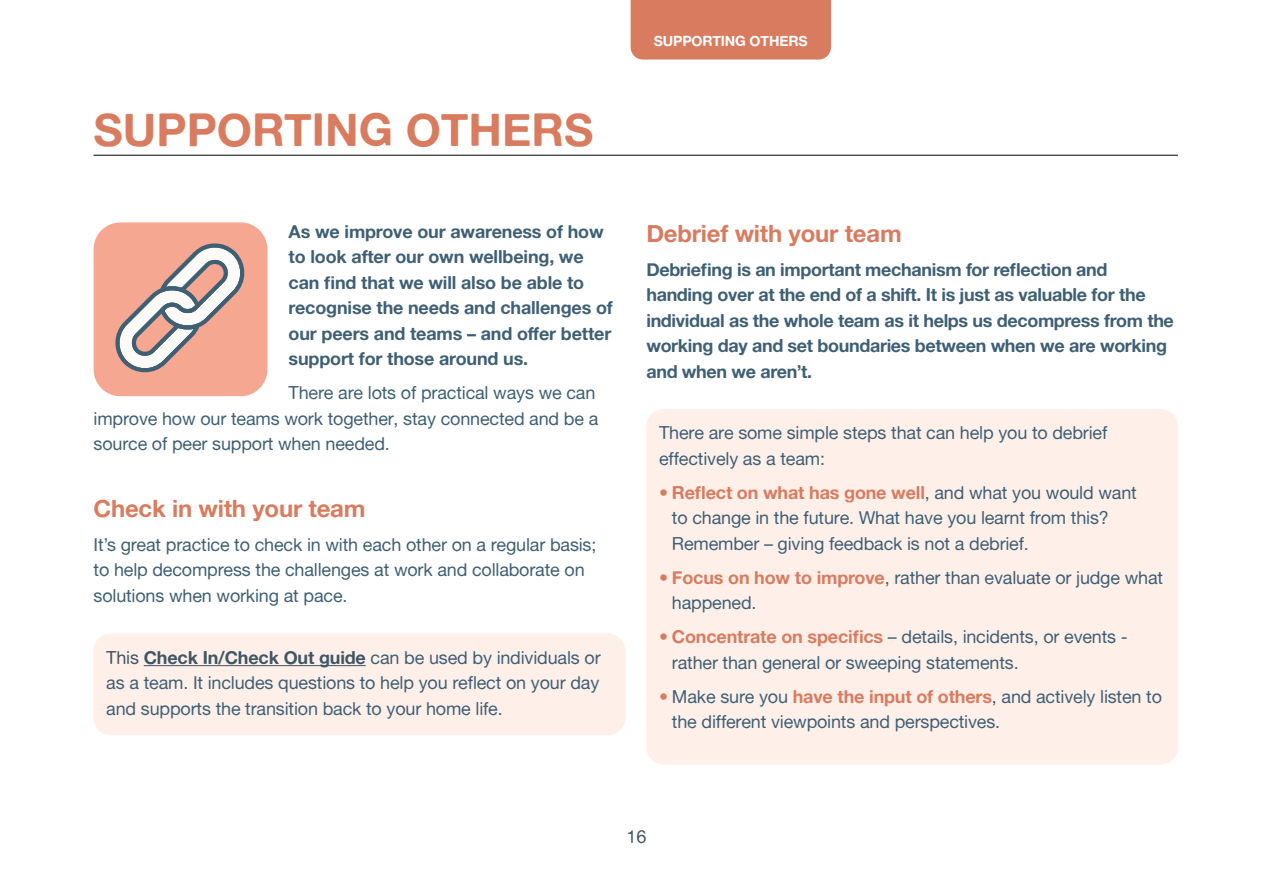
<style>
.page{position:relative;width:1263px;height:893px;background:#fff}
.page>*{position:absolute;margin:0;border:0;box-sizing:border-box;transform-origin:0 0}
.t1{font:45.3px "Alte Haas Grotesk Bold";color:#d97b5f}
.t2{font:24px "Alte Haas Grotesk Bold";letter-spacing:-.01em;color:#d97b5f}
.t3{font:18px/25.5px "Alte Haas Grotesk";letter-spacing:-.01em;color:#3e5f74}
.t4{font:18px/25.5px "Alte Haas Grotesk Bold";letter-spacing:-.02em;color:#3e5f74}
.t5{font:18px "Alte Haas Grotesk Bold";letter-spacing:-.01em;color:#d97b5f}
.t6{font:18px "Alte Haas Grotesk";color:#3f5664}
.t7{font:14.1px "Alte Haas Grotesk Bold";letter-spacing:-.01em;color:#fff}
.s1{color:#3f5664}
.s2{font-family:"Alte Haas Grotesk Bold";color:#3f5664}
.s3{font-family:"Alte Haas Grotesk"}
.s4{font-family:"Alte Haas Grotesk";color:#3e5f74}
.s5{color:#d97b5f}
.s6{font-family:"Alte Haas Grotesk Bold";color:#d97b5f}
</style>
<div class="page">
<div style="left:94px;top:633px;width:531px;height:102px;background:#feefe9;border-radius:17px"></div>
<div style="left:646px;top:409px;width:532px;height:355px;background:#feefe9;border-radius:17px"></div>
<hr style="left:144px;top:665px;width:222px;height:1px;background:#3f5664">
<div style="left:94px;top:222px;width:173px;height:174px;background:#f5a791;border-radius:27px"></div>
<svg style="left:115px;top:243px;width:130px;height:130px"></svg>
<hr style="left:94px;top:155px;width:1084px;height:1px;background:#000">
<div style="left:631px;top:0;width:200px;height:60px;background:#d97b5f"></div>
<h1 class="t1" style="left:94px;top:102px;width:501px">SUPPORTING OTHERS</h1>
<p class="t4" style="left:289px;top:218px;width:326px">As we improve our awareness of how to look after our own wellbeing, we can find that we will also be able to recognise the needs and challenges of our peers and teams – and offer better support for those around us.</p>
<p class="t3" style="left:94px;top:380px;width:506px;text-indent:195px">There are lots of practical ways we can improve how our teams work together, stay connected and be a source of peer support when needed.</p>
<h2 class="t2" style="left:94px;top:493px;width:274px">Check in with your team</h2>
<p class="t3" style="left:94px;top:531px;width:504px">It’s great practice to check in with each other on a regular basis; to help decompress the challenges at work and collaborate on solutions when working at pace.</p>
<p class="t3" style="left:106px;top:644px;width:496px;text-align:justify"><span class="s1">This</span> <span class="s2">Check In/Check Out guide</span> can be used by individuals or as a team. It includes questions to help you reflect on your day and supports the transition back to your home life.</p>
<p class="t7" style="left:654px;top:32px;width:155px">SUPPORTING OTHERS</p>
<h2 class="t2" style="left:646px;top:218px;width:257px">Debrief with your team</h2>
<p class="t4" style="left:646px;top:256px;width:529px">Debriefing is an important mechanism for reflection and handing over at the end of a shift. It is just as valuable for the individual as the whole team as it helps us decompress from the working day and set boundaries between when we are working and when we aren’t.</p>
<p class="t3" style="left:659px;top:420px;width:450px">There are some simple steps that can help you to debrief effectively as a team:</p>
<p class="t5" style="left:659px;top:481px;width:479px"><span class="s3">•</span> Reflect on what has gone well<span class="s4">, and what you would want</span></p>
<p class="t3" style="left:672px;top:505px;width:438px">to change in the future. What have you learnt from this?<br>Remember – giving feedback is not a debrief.</p>
<p class="t3" style="left:672px;top:564px;width:493px;text-indent:-13px"><span class="s5">•</span> <span class="s6">Focus on how to improve</span>, rather than evaluate or judge what happened.</p>
<p class="t3" style="left:672px;top:624px;width:457px;text-indent:-13px"><span class="s5">•</span> <span class="s6">Concentrate on specifics</span> – details, incidents, or events - rather than general or sweeping statements.</p>
<p class="t3" style="left:672px;top:683px;width:492px;text-indent:-13px"><span class="s5">•</span> Make sure you <span class="s6">have the input of others</span>, and actively listen to the different viewpoints and perspectives.</p>
<p class="t6" style="left:626px;top:826px;width:22px">16</p>
</div>
